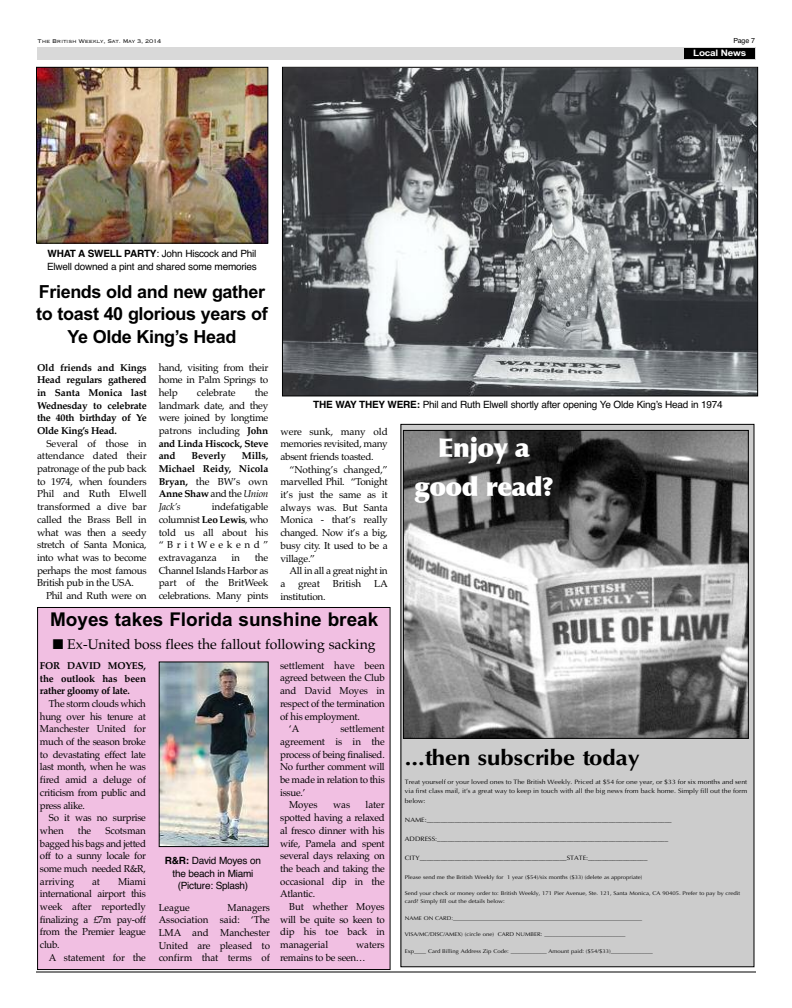
<style>
.page{position:relative;width:792px;height:1008px;background:#fff}
.page>*{position:absolute;margin:0;border:0;box-sizing:border-box;transform-origin:0 0}
.t1{font:900 26px/39.8px "Optima";letter-spacing:-.025em;color:#fff;text-align:center}
.t2{font:700 21.6px "Optima";color:#000;scale:1.11 1}
.t3{font:700 19px "Arial";color:#000}
.t4{font:700 18px/22.5px "Arial";letter-spacing:-.02em;color:#000;text-align:center}
.t5{font:14px "Palatino";color:#000}
.t6{font:10px/12.7px "Palatino";letter-spacing:-.025em;color:#000;text-align:justify}
.t7{font:700 10px/12.7px "Palatino";letter-spacing:-.025em;color:#000;text-align:justify}
.t8{font:10px/12.5px "Helvetica";letter-spacing:-.02em;color:#000}
.t9{font:10px "Palatino";letter-spacing:-.005em;color:#000}
.t10{font:700 9px "Arial";letter-spacing:-.02em;color:#fff;scale:1.11 1}
.t11{font:300 7px "Copperplate";letter-spacing:-.035em;color:#000}
.t12{font:7px "Helvetica";color:#000}
.t13{font:6.3px/9.6px "Optima";color:#000;text-align:justify;scale:1.11 1}
.t14{font:5.4px/8.2px "Optima";color:#000;scale:1.11 1}
.s1{font-weight:700}
.s2{font-weight:400}
.s3{font-weight:400;font-style:italic}
</style>
<div class="page">
<hr style="left:36px;top:972px;width:720px;height:1px;background:#000">
<div style="left:37px;top:47px;width:719px;height:12px;background:#d9d9d9"></div>
<div style="left:685px;top:48px;width:70px;height:11px;background:#000"></div>
<div style="left:401px;top:424px;width:353px;height:543px;background:#ccc"></div>
<img style="left:405px;top:432px;width:342px;height:305px">
<div style="left:403px;top:430px;width:346px;height:309px;border:1px solid #000"></div>
<img style="left:284px;top:69px;width:472px;height:325px">
<div style="left:282px;top:67px;width:476px;height:329px;border:1px solid #000"></div>
<img style="left:38px;top:69px;width:228px;height:173px">
<div style="left:36px;top:67px;width:232px;height:177px;border:1px solid #000"></div>
<div style="left:38px;top:607px;width:352px;height:363px;background:#f1bfe2"></div>
<div style="left:37px;top:607px;width:354px;height:363px;border:1px solid #000"></div>
<img style="left:161px;top:663px;width:106px;height:182px">
<div style="left:159px;top:661px;width:110px;height:186px;border:1px solid #000"></div>
<p class="t11" style="left:38px;top:36px;width:125px">The British Weekly, Sat. May 3, 2014</p>
<p class="t12" style="left:733px;top:36px;width:23px">Page 7</p>
<p class="t10" style="left:693px;top:47px;width:50px">Local News</p>
<p class="t8" style="left:47px;top:248px;width:211px"><span class="s1">WHAT A SWELL PARTY</span>: John Hiscock and Phil<br>Elwell downed a pint and shared some memories</p>
<h3 class="t4" style="left:36px;top:280px;width:233px">Friends old and new gather to toast 40 glorious years of<br>Ye Olde King’s Head</h3>
<p class="t7" style="left:37px;top:361px;width:111px">Old friends and Kings Head regulars gathered in Santa Monica last Wednesday to celebrate the 40th birthday of Ye Olde King’s Head.</p>
<p class="t6" style="left:37px;top:437px;width:111px;text-indent:9px">Several of those in attendance dated their patronage of the pub back to 1974, when founders Phil and Ruth Elwell transformed a dive bar called the Brass Bell in what was then a seedy stretch of Santa Monica, into what was to become perhaps the most famous British pub in the USA.</p>
<p class="t6" style="left:46px;top:589px;width:102px">Phil and Ruth were on</p>
<p class="t6" style="left:159px;top:361px;width:111px">hand, visiting from their home in Palm Springs to help</p>
<p class="t6" style="left:159px;top:386px;width:111px;text-indent:96px">the landmark date, and they were joined by longtime patrons including <span class="s1">John and Linda Hiscock, Steve and</span></p>
<p class="t6" style="left:197px;top:386px;width:40px">celebrate</p>
<p class="t7" style="left:159px;top:450px;width:111px;text-indent:83px">Mills, Michael Reidy, Nicola Bryan, <span class="s2">the BW’s own </span>Anne Shaw <span class="s2">and the</span> <span class="s3">Union Jack’s</span></p>
<p class="t7" style="left:192px;top:450px;width:36px">Beverly</p>
<p class="t6" style="left:159px;top:500px;width:111px;text-indent:53px">indefatigable columnist <span class="s1">Leo Lewis</span>, who told us all about his “BritWeekend” extravaganza</p>
<p class="t6" style="left:159px;top:551px;width:111px;text-indent:96px">the Channel Islands Harbor as part of the BritWeek celebrations. Many pints</p>
<p class="t6" style="left:231px;top:551px;width:10px">in</p>
<p class="t8" style="left:313px;top:398px;width:411px"><span class="s1">THE WAY THEY WERE:</span> Phil and Ruth Elwell shortly after opening Ye Olde King’s Head in 1974</p>
<p class="t6" style="left:280px;top:425px;width:109px">were sunk, many old memories revisited, many absent friends toasted.</p>
<p class="t6" style="left:280px;top:463px;width:109px;text-indent:9px">“Nothing’s changed,” marvelled Phil. “Tonight it’s just the same as it always was. But Santa Monica - that’s really changed. Now it’s a big, busy city. It used to be a village.”</p>
<p class="t6" style="left:289px;top:564px;width:100px">All in all a great night in</p>
<p class="t6" style="left:280px;top:577px;width:6px">a</p>
<p class="t6" style="left:298px;top:577px;width:23px">great</p>
<p class="t6" style="left:333px;top:577px;width:30px">British</p>
<p class="t6" style="left:374px;top:577px;width:15px">LA</p>
<p class="t6" style="left:280px;top:590px;width:47px">institution.</p>
<h1 class="t1" style="left:415px;top:428px;width:140px">Enjoy a good read?</h1>
<h3 class="t3" style="left:50px;top:608px;width:330px">Moyes takes Florida sunshine break</h3>
<h3 class="t5" style="left:53px;top:636px;width:324px">■ Ex-United boss flees the fallout following sacking</h3>
<p class="t7" style="left:40px;top:659px;width:108px">FOR DAVID MOYES, the outlook has been rather gloomy of late.</p>
<p class="t6" style="left:40px;top:697px;width:108px;text-indent:9px">The storm clouds which hung over his tenure at Manchester United for much of the season broke to devastating effect late last month, when he was fired amid a deluge of criticism from public and press alike.</p>
<p class="t6" style="left:40px;top:811px;width:108px;text-indent:9px">So it was no surprise when</p>
<p class="t6" style="left:78px;top:824px;width:15px">the</p>
<p class="t6" style="left:40px;top:824px;width:108px;text-indent:65px">Scotsman bagged his bags and jetted off to a sunny locale for some much needed R&amp;R, arriving</p>
<p class="t6" style="left:40px;top:875px;width:108px;text-indent:78px">Miami international airport this week after reportedly finalizing a £7m pay-off from the Premier league club.</p>
<p class="t6" style="left:49px;top:951px;width:99px">A statement for the</p>
<p class="t6" style="left:92px;top:875px;width:9px">at</p>
<p class="t8" style="left:165px;top:855px;width:98px;text-align:center"><span class="s1">R&amp;R:</span> David Moyes on the beach in Miami (Picture: Splash)</p>
<p class="t6" style="left:159px;top:901px;width:113px;text-indent:69px">Managers Association said: ‘The LMA and Manchester United are pleased to confirm that terms of</p>
<p class="t6" style="left:159px;top:901px;width:33px">League</p>
<p class="t9" style="left:280px;top:659px;width:106px">settlement have been</p>
<p class="t6" style="left:280px;top:672px;width:106px">agreed between the Club</p>
<p class="t9" style="left:280px;top:685px;width:106px">and David Moyes in</p>
<p class="t6" style="left:280px;top:697px;width:106px">respect of the termination</p>
<p class="t6" style="left:280px;top:710px;width:81px">of his employment.</p>
<p class="t6" style="left:289px;top:722px;width:12px">‘A</p>
<p class="t9" style="left:340px;top:723px;width:46px">settlement</p>
<p class="t9" style="left:280px;top:736px;width:106px">agreement is in the</p>
<p class="t6" style="left:280px;top:748px;width:106px">process of being finalised.</p>
<p class="t6" style="left:280px;top:761px;width:106px">No further comment will</p>
<p class="t6" style="left:280px;top:773px;width:106px">be made in relation to this</p>
<p class="t6" style="left:280px;top:786px;width:27px">issue.’</p>
<p class="t6" style="left:289px;top:799px;width:30px">Moyes</p>
<p class="t6" style="left:333px;top:799px;width:19px">was</p>
<p class="t6" style="left:280px;top:799px;width:106px;text-indent:85px">later spotted having a relaxed al fresco dinner with his wife, Pamela and spent several days relaxing on the beach and taking the occasional dip in the Atlantic.</p>
<p class="t6" style="left:280px;top:900px;width:106px;text-indent:9px">But whether Moyes will be quite so keen to dip his toe back in managerial</p>
<p class="t6" style="left:280px;top:938px;width:106px;text-indent:76px">waters remains to be seen…</p>
<h2 class="t2" style="left:405px;top:745px;width:213px">...then subscribe today</h2>
<p class="t13" style="left:405px;top:777px;width:310px">Treat yourself or your loved ones to The British Weekly. Priced at $54 for one year, or $33 for six months and sent via first class mail, it’s a great way to keep in touch with all the big news from back home. Simply fill out the form below:</p>
<p class="t13" style="left:405px;top:815px;width:242px">NAME:______________________________________________________________________</p>
<p class="t13" style="left:405px;top:834px;width:239px">ADDRESS:__________________________________________________________________</p>
<p class="t13" style="left:405px;top:853px;width:220px">CITY__________________________________________STATE:_________________</p>
<p class="t14" style="left:405px;top:873px;width:216px">Please send me the British Weekly for 1 year ($54)/six months ($33) (delete as appropriate)</p>
<p class="t14" style="left:405px;top:889px;width:304px">Send your check or money order to: British Weekly, 171 Pier Avenue, Ste. 121, Santa Monica, CA 90405. Prefer to pay by credit card? Simply fill out the details below:</p>
<p class="t14" style="left:405px;top:914px;width:215px">NAME ON CARD:_______________________________________________________________</p>
<p class="t14" style="left:405px;top:930px;width:200px">VISA/MC/DISC/AMEX) (circle one) CARD NUMBER: ___________________________</p>
<p class="t14" style="left:405px;top:947px;width:225px">Exp____ Card Billing Address Zip Code: ____________ Amount paid: ($54/$33)______________</p>
</div>
